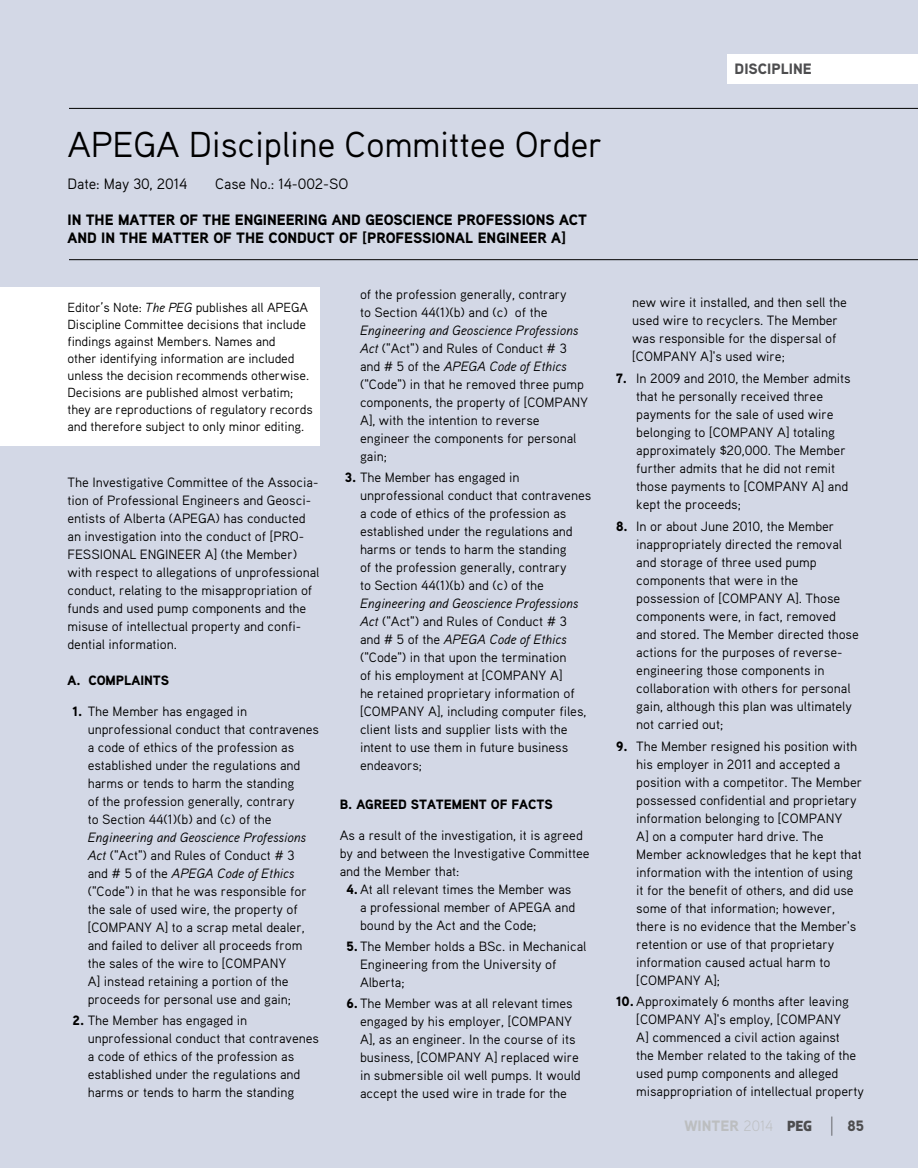
<style>
.page{position:relative;width:918px;height:1168px;background:#d3d8e6}
.page>*{position:absolute;margin:0;border:0;box-sizing:border-box;transform-origin:0 0}
.t1{font:36px "Aaux Pro";letter-spacing:-.01em;color:#000}
.t2{font:900 15px/18px "Aaux Pro";letter-spacing:-.005em;color:#000}
.t3{font:15px "Aaux Pro";letter-spacing:-.005em;color:#000}
.t4{font:900 15px "Aaux Pro";color:#bcbec0}
.t5{font:900 15px "Aaux Pro";color:#4d4d4f}
.t6{font:13.5px/18px "Aaux Pro";letter-spacing:-.005em;color:#000}
.t7{font:900 13.5px "Aaux Pro";letter-spacing:-.005em;color:#000}
.t8{font:13.2px/17.1px "Aaux Pro";letter-spacing:-.01em;color:#000}
.s1{font-style:italic}
.s2{font-weight:900}
.s3{font-weight:300}
.s4{font-family:"Dobra";font-weight:700;color:#4d4d4f}
.s5{font-weight:300;font-size:22.5px;color:#4d4d4f}
.s6{color:#4d4d4f}
</style>
<div class="page">
<div style="left:728px;top:54px;width:190px;height:29px;background:#fff"></div>
<div style="left:0;top:287px;width:320px;height:159px;background:#fff"></div>
<hr style="left:69px;top:259px;width:849px;height:1px;background:#000">
<hr style="left:69px;top:108px;width:849px;height:1px;background:#000">
<p class="t5" style="left:735px;top:60px;width:79px">DISCIPLINE</p>
<h1 class="t1" style="left:68px;top:122px;width:537px">APEGA Discipline Committee Order</h1>
<p class="t3" style="left:68px;top:174px;width:121px">Date: May 30, 2014</p>
<p class="t3" style="left:215px;top:174px;width:135px">Case No.: 14-002-SO</p>
<p class="t2" style="left:68px;top:210px;width:521px">IN THE MATTER OF THE ENGINEERING AND GEOSCIENCE PROFESSIONS ACT<br>AND IN THE MATTER OF THE CONDUCT OF [PROFESSIONAL ENGINEER A]</p>
<p class="t8" style="left:68px;top:298px;width:247px">Editor’s Note: <span class="s1">The PEG</span> publishes all APEGA Discipline Committee decisions that include findings against Members. Names and<br>other identifying information are included unless the decision recommends otherwise.<br>Decisions are published almost verbatim; they are reproductions of regulatory records and therefore subject to only minor editing.</p>
<p class="t6" style="left:68px;top:473px;width:254px">The Investigative Committee of the Associa&shy;tion of Professional Engineers and Geosci&shy;entists of Alberta (APEGA) has conducted an investigation into the conduct of [PRO-FESSIONAL ENGINEER A] (the Member) with respect to allegations of unprofessional conduct, relating to the misappropriation of funds and used pump components and the misuse of intellectual property and confi&shy;dential information.</p>
<p class="t7" style="left:68px;top:671px;width:103px">A. COMPLAINTS</p>
<p class="t6" style="left:88px;top:702px;width:233px;text-indent:-15px"><span class="s2">1.</span> The Member has engaged in unprofessional conduct that contravenes a code of ethics of the profession as established under the regulations and harms or tends to harm the standing<br>of the profession generally, contrary<br>to Section 44(1)(b) and (c) of the</p>
<p class="t6" style="left:88px;top:828px;width:221px"><span class="s1">Engineering and Geoscience Professions Act</span> ("Act") and Rules of Conduct # 3 and # 5 of the <span class="s1">APEGA Code of Ethics </span>("Code") in that he was responsible for the sale of used wire, the property of [COMPANY A] to a scrap metal dealer, and failed to deliver all proceeds from the sales of the wire to [COMPANY<br>A] instead retaining a portion of the proceeds for personal use and gain;</p>
<p class="t6" style="left:88px;top:1011px;width:233px;text-indent:-15px"><span class="s2">2.</span> The Member has engaged in unprofessional conduct that contravenes a code of ethics of the profession as established under the regulations and harms or tends to harm the standing</p>
<p class="t6" style="left:360px;top:285px;width:208px">of the profession generally, contrary to Section 44(1)(b) and (c) of the</p>
<p class="t6" style="left:360px;top:321px;width:230px"><span class="s1">Engineering and Geoscience Professions<br>Act</span> ("Act") and Rules of Conduct # 3 and # 5 of the <span class="s1">APEGA Code of Ethics </span>("Code") in that he removed three pump components, the property of [COMPANY<br>A], with the intention to reverse engineer the components for personal gain;</p>
<p class="t6" style="left:360px;top:468px;width:233px;text-indent:-15px"><span class="s2">3.</span> The Member has engaged in unprofessional conduct that contravenes a code of ethics of the profession as established under the regulations and harms or tends to harm the standing<br>of the profession generally, contrary<br>to Section 44(1)(b) and (c) of the</p>
<p class="t6" style="left:360px;top:594px;width:228px"><span class="s1">Engineering and Geoscience Professions Act</span> ("Act") and Rules of Conduct # 3 and # 5 of the <span class="s1">APEGA Code of Ethics </span>("Code") in that upon the termination<br>of his employment at [COMPANY A]<br>he retained proprietary information of [COMPANY A], including computer files, client lists and supplier lists with the intent to use them in future business endeavors;</p>
<p class="t7" style="left:340px;top:795px;width:214px">B. AGREED STATEMENT OF FACTS</p>
<p class="t6" style="left:340px;top:826px;width:245px">As a result of the investigation, it is agreed</p>
<p class="t6" style="left:340px;top:844px;width:251px">by and between the Investigative Committee</p>
<p class="t6" style="left:340px;top:862px;width:121px">and the Member that:</p>
<p class="t6" style="left:347px;top:880px;width:227px"><span class="s2">4.</span>At all relevant times the Member was</p>
<p class="t6" style="left:360px;top:898px;width:217px">a professional member of APEGA and</p>
<p class="t6" style="left:360px;top:916px;width:178px">bound by the Act and the Code;</p>
<p class="t6" style="left:360px;top:937px;width:228px;text-indent:-14px"><span class="s2">5.</span> The Member holds a BSc. in Mechanical<br>Engineering from the University of<br>Alberta;</p>
<p class="t6" style="left:360px;top:993px;width:222px;text-indent:-14px"><span class="s2">6.</span> The Member was at all relevant times engaged by his employer, [COMPANY A], as an engineer. In the course of its business, [COMPANY A] replaced wire in submersible oil well pumps. It would accept the used wire in trade for the</p>
<p class="t6" style="left:632px;top:293px;width:216px">new wire it installed, and then sell the used wire to recyclers. The Member was responsible for the dispersal of [COMPANY A]'s used wire;</p>
<p class="t6" style="left:636px;top:369px;width:216px;text-indent:-20px"><span class="s2">7.</span> In 2009 and 2010, the Member admits that he personally received three payments for the sale of used wire belonging to [COMPANY A] totaling approximately $20,000. The Member further admits that he did not remit those payments to [COMPANY A] and kept the proceeds;</p>
<p class="t6" style="left:636px;top:517px;width:224px;text-indent:-20px"><span class="s2">8.</span> In or about June 2010, the Member inappropriately directed the removal and storage of three used pump components that were in the possession of [COMPANY A]. Those components were, in fact, removed and stored. The Member directed those actions for the purposes of reverse&shy;engineering those components in collaboration with others for personal gain, although this plan was ultimately not carried out;</p>
<p class="t6" style="left:636px;top:736px;width:227px;text-indent:-20px"><span class="s2">9.</span> The Member resigned his position with his employer in 2011 and accepted a position with a competitor. The Member possessed confidential and proprietary information belonging to [COMPANY<br>A] on a computer hard drive. The Member acknowledges that he kept that information with the intention of using it for the benefit of others, and did use some of that information; however, there is no evidence that the Member's retention or use of that proprietary information caused actual harm to [COMPANY A];</p>
<p class="t6" style="left:636px;top:992px;width:229px;text-indent:-20px"><span class="s2">10.</span> Approximately 6 months after leaving [COMPANY A]'s employ, [COMPANY<br>A] commenced a civil action against<br>the Member related to the taking of the used pump components and alleged misappropriation of intellectual property</p>
<p class="t4" style="left:684px;top:1116px;width:181px">WINTER <span class="s3">2014</span> <span class="s4">PEG</span> <span class="s5">|</span> <span class="s6">85</span></p>
</div>
